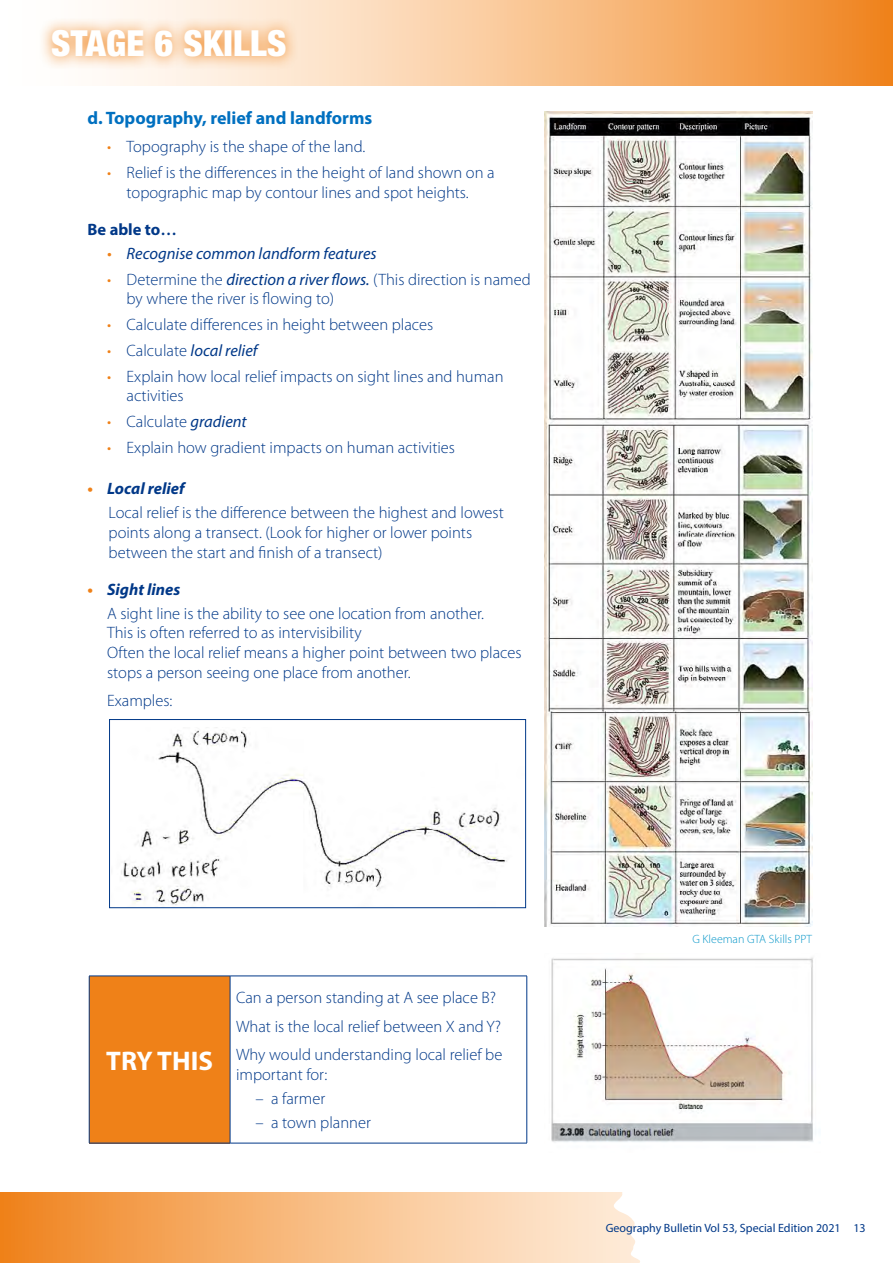
<style>
.page{position:relative;width:893px;height:1263px;background:#fff}
.page>*{position:absolute;margin:0;border:0;box-sizing:border-box;transform-origin:0 0}
.t1{font:900 condensed 36px "Helvetica Neue LT";letter-spacing:.01em;color:#fff}
.t2{font:700 27px "Myriad Pro";color:#fff}
.t3{font:700 18px "Myriad Pro";color:#0070c0}
.t4{font:300 16.5px/19.8px "Myriad Pro";color:#003888}
.t5{font:italic 16.5px "Myriad Pro";color:#003888}
.t6{font:700 16.5px "Myriad Pro";color:#003888}
.t7{font:12px "Myriad Pro";color:#003888}
.t8{font:300 12px "Myriad Pro";color:#0997c9}
.s1{color:#ef8118}
.s2{font-weight:600}
.s3{font-weight:400;font-style:italic}
.s4{font-weight:300;font-style:normal;color:#ef8118}
.s5{font-weight:300;font-style:normal}
.s6{font-weight:700;font-style:italic;color:#ef8118}
.s7{font-weight:700;font-style:italic}
</style>
<div class="page">
<svg style="left:0;top:1192px;width:612px;height:71px;background:#f7b97e"></svg>
<svg style="left:612px;top:85px;width:281px;height:1178px"></svg>
<svg style="left:109px;top:0;width:784px;height:85px;background:#f8be87"></svg>
<div style="left:38px;top:17px;width:262px;height:54px;background:#ef8118;opacity:.92"></div>
<div style="left:89px;top:976px;width:141px;height:167px;background:#ef8118"></div>
<hr style="left:89px;top:976px;width:141px;height:1px;background:#003888">
<hr style="left:89px;top:976px;width:1px;height:167px;background:#003888">
<hr style="left:230px;top:976px;width:297px;height:1px;background:#003888">
<hr style="left:230px;top:976px;width:1px;height:167px;background:#003888">
<hr style="left:527px;top:976px;width:1px;height:167px;background:#003888">
<hr style="left:89px;top:1143px;width:141px;height:1px;background:#003888">
<hr style="left:230px;top:1143px;width:297px;height:1px;background:#003888">
<img style="left:544px;top:111px;width:268px;height:815px">
<img style="left:121px;top:727px;width:386px;height:178px">
<div style="left:109px;top:719px;width:417px;height:189px;border:1px solid #003888"></div>
<img style="left:551px;top:954px;width:269px;height:198px">
<h1 class="t1" style="left:51px;top:21px;width:237px">STAGE 6 SKILLS</h1>
<p class="t3" style="left:88px;top:106px;width:286px">d. Topography, relief and landforms</p>
<p class="t4" style="left:107px;top:137px;width:260px"><span class="s1">•</span> Topography is the shape of the land.</p>
<p class="t4" style="left:107px;top:163px;width:389px;text-align:center"><span class="s1">•</span> Relief is the differences in the height of land shown on a topographic map by contour lines and spot heights.</p>
<p class="t6" style="left:88px;top:218px;width:91px">Be able to<span class="s2">…</span></p>
<p class="t5" style="left:107px;top:243px;width:271px"><span class="s1">•</span> Recognise common landform features</p>
<p class="t4" style="left:127px;top:269px;width:406px;text-indent:-20px"><span class="s1">•</span> Determine the <span class="s3">direction a river flows.</span> (This direction is named by where the river is flowing to)</p>
<p class="t4" style="left:107px;top:315px;width:328px"><span class="s1">•</span> Calculate differences in height between places</p>
<p class="t5" style="left:107px;top:340px;width:152px"><span class="s4">•</span> <span class="s5">Calculate</span> local relief</p>
<p class="t4" style="left:127px;top:366px;width:378px;text-indent:-20px"><span class="s1">•</span> Explain how local relief impacts on sight lines and human activities</p>
<p class="t4" style="left:107px;top:412px;width:141px"><span class="s1">•</span> Calculate <span class="s3">gradient</span></p>
<p class="t4" style="left:107px;top:438px;width:349px"><span class="s1">•</span> Explain how gradient impacts on human activities</p>
<p class="t4" style="left:109px;top:477px;width:397px;line-height:24px;text-indent:-21px"><span class="s6">•</span> <span class="s7">Local relief<br></span>Local relief is the difference between the highest and lowest</p>
<p class="t4" style="left:109px;top:523px;width:365px">points along a transect. (Look for higher or lower points between the start and finish of a transect)</p>
<p class="t4" style="left:107px;top:577px;width:379px;line-height:24px;text-indent:-20px"><span class="s6">•</span> <span class="s7">Sight lines<br></span>A sight line is the ability to see one location from another.</p>
<p class="t4" style="left:107px;top:623px;width:416px">This is often referred to as intervisibility<br>Often the local relief means a higher point between two places stops a person seeing one place from another.</p>
<p class="t4" style="left:107px;top:691px;width:67px">Examples:</p>
<h2 class="t2" style="left:106px;top:1043px;width:108px">TRY THIS</h2>
<p class="t4" style="left:236px;top:984px;width:268px;line-height:28.3px">Can a person standing at A see place B?<br>What is the local relief between X and Y?<br>Why would understanding local relief be</p>
<p class="t4" style="left:236px;top:1065px;width:93px">important for:</p>
<p class="t4" style="left:256px;top:1089px;width:71px">– a farmer</p>
<p class="t4" style="left:256px;top:1113px;width:117px">– a town planner</p>
<p class="t8" style="left:692px;top:932px;width:121px">G Kleeman GTA Skills PPT</p>
<p class="t7" style="left:606px;top:1220px;width:261px">Geography Bulletin Vol 53, Special Edition 2021 13</p>
</div>
